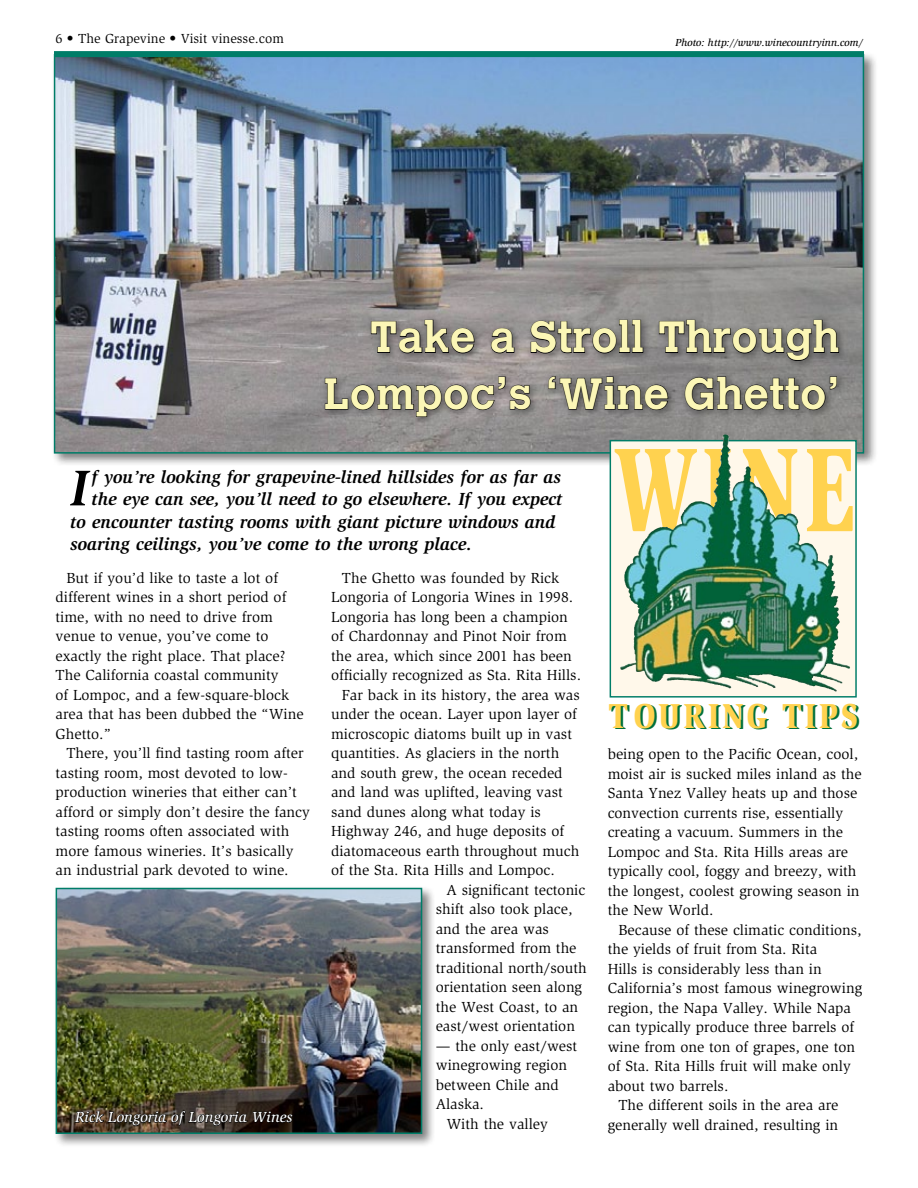
<style>
.page{position:relative;width:918px;height:1188px;background:#fff}
.page>*{position:absolute;margin:0;border:0;box-sizing:border-box;transform-origin:0 0}
.t1{font:italic 700 51.6px "Slimbach Std";color:#000}
.t2{font:700 43.5px/56.7px "Calvert MT Std";letter-spacing:.01em;color:#fbf6b6;text-align:right}
.t3{font:900 35.7px "Slimbach Std";letter-spacing:.105em;color:#00703c;scale:.84 1}
.t4{font:italic 700 18px "Slimbach Std";color:#000}
.t5{font:15px/19.5px "Slimbach Std";color:#000}
.t6{font:italic 500 15px "Slimbach Std";color:#fff}
.t7{font:13.5px "Slimbach Std";color:#000}
.t8{font:italic 500 10.5px "Slimbach Std";color:#000}
.s1{color:#ffd24f}
</style>
<div class="page">
<div style="left:51px;top:51px;width:827px;height:416px;background:#000;opacity:.5"></div>
<img style="left:57px;top:57px;width:804px;height:394px">
<div style="left:54px;top:51px;width:810px;height:6px;background:#007d68"></div>
<img style="left:612px;top:442px;width:243px;height:254px">
<svg style="left:615px;top:449px;width:82px;height:82px;background:#fbe194"></svg>
<svg style="left:705px;top:449px;width:26px;height:82px"></svg>
<svg style="left:743px;top:449px;width:54px;height:82px;background:#b6c48e"></svg>
<svg style="left:807px;top:449px;width:46px;height:82px;background:#ffe398"></svg>
<div style="left:610px;top:440px;width:247px;height:258px;border:1px solid #007d68"></div>
<img style="left:673px;top:434px;width:52px;height:96px">
<div style="left:320px;top:314px;width:529px;height:113px;background:#000;opacity:.48"></div>
<svg style="left:371px;top:320px;width:104px;height:34px;background:#656261"></svg>
<svg style="left:491px;top:328px;width:24px;height:26px"></svg>
<svg style="left:531px;top:320px;width:112px;height:34px;background:#666363"></svg>
<svg style="left:659px;top:320px;width:180px;height:41px;background:#686766"></svg>
<svg style="left:325px;top:376px;width:206px;height:41px;background:#747070"></svg>
<svg style="left:548px;top:376px;width:120px;height:34px;background:#61605f"></svg>
<svg style="left:685px;top:376px;width:152px;height:35px;background:#605f5e"></svg>
<div style="left:53px;top:885px;width:383px;height:262px;background:#000;opacity:.5"></div>
<img style="left:59px;top:891px;width:360px;height:240px">
<div style="left:56px;top:888px;width:366px;height:246px;border:2px solid #007d68"></div>
<svg style="left:74px;top:1102px;width:219px;height:38px;background:#454137"></svg>
<p class="t7" style="left:56px;top:31px;width:230px">6 • The Grapevine • Visit vinesse.com</p>
<p class="t8" style="left:675px;top:37px;width:189px">Photo: http://www.winecountryinn.com/</p>
<h2 class="t2" style="left:324px;top:308px;width:517px">Take a Stroll Through<br>Lompoc’s ‘Wine Ghetto’</h2>
<h1 class="t1" style="left:70px;top:458px;width:19px">I</h1>
<p class="t4" style="left:92px;top:466px;width:471px">f you’re looking for grapevine-lined hillsides for as far as</p>
<p class="t4" style="left:92px;top:489px;width:473px">the eye can see, you’ll need to go elsewhere. If you expect</p>
<p class="t4" style="left:70px;top:511px;width:487px">to encounter tasting rooms with giant picture windows and</p>
<p class="t4" style="left:70px;top:534px;width:403px">soaring ceilings, you’ve come to the wrong place.</p>
<p class="t5" style="left:56px;top:568px;width:249px;text-indent:11px">But if you’d like to taste a lot of different wines in a short period of time, with no need to drive from venue to venue, you’ve come to exactly the right place. That place?<br>The California coastal community<br>of Lompoc, and a few-square-block area that has been dubbed the “Wine<br>Ghetto.”</p>
<p class="t5" style="left:56px;top:744px;width:256px;text-indent:11px">There, you’ll find tasting room after tasting room, most devoted to low&shy;production wineries that either can’t afford or simply don’t desire the fancy tasting rooms often associated with more famous wineries. It’s basically an industrial park devoted to wine.</p>
<p class="t6" style="left:75px;top:1108px;width:219px">Rick Longoria of Longoria Wines</p>
<p class="t5" style="left:342px;top:568px;width:219px">The Ghetto was founded by Rick</p>
<p class="t5" style="left:331px;top:588px;width:244px">Longoria of Longoria Wines in 1998.</p>
<p class="t5" style="left:331px;top:607px;width:238px">Longoria has long been a champion</p>
<p class="t5" style="left:331px;top:627px;width:237px">of Chardonnay and Pinot Noir from</p>
<p class="t5" style="left:331px;top:646px;width:242px">the area, which since 2001 has been</p>
<p class="t5" style="left:331px;top:666px;width:251px">officially recognized as Sta. Rita Hills.</p>
<p class="t5" style="left:342px;top:685px;width:239px">Far back in its history, the area was</p>
<p class="t5" style="left:331px;top:705px;width:247px">under the ocean. Layer upon layer of</p>
<p class="t5" style="left:331px;top:724px;width:242px">microscopic diatoms built up in vast</p>
<p class="t5" style="left:331px;top:744px;width:230px">quantities. As glaciers in the north</p>
<p class="t5" style="left:331px;top:763px;width:233px">and south grew, the ocean receded</p>
<p class="t5" style="left:331px;top:783px;width:233px">and land was uplifted, leaving vast</p>
<p class="t5" style="left:331px;top:802px;width:211px">sand dunes along what today is</p>
<p class="t5" style="left:331px;top:822px;width:235px">Highway 246, and huge deposits of</p>
<p class="t5" style="left:331px;top:841px;width:250px">diatomaceous earth throughout much</p>
<p class="t5" style="left:331px;top:861px;width:225px">of the Sta. Rita Hills and Lompoc.</p>
<p class="t5" style="left:447px;top:880px;width:140px">A significant tectonic</p>
<p class="t5" style="left:436px;top:900px;width:138px">shift also took place,</p>
<p class="t5" style="left:436px;top:919px;width:115px">and the area was</p>
<p class="t5" style="left:436px;top:939px;width:142px">transformed from the</p>
<p class="t5" style="left:436px;top:958px;width:153px">traditional north/south</p>
<p class="t5" style="left:436px;top:978px;width:148px">orientation seen along</p>
<p class="t5" style="left:436px;top:997px;width:144px">the West Coast, to an</p>
<p class="t5" style="left:436px;top:1017px;width:141px">east/west orientation</p>
<p class="t5" style="left:436px;top:1036px;width:143px">— the only east/west</p>
<p class="t5" style="left:436px;top:1056px;width:133px">winegrowing region</p>
<p class="t5" style="left:436px;top:1075px;width:124px">between Chile and</p>
<p class="t5" style="left:436px;top:1095px;width:50px">Alaska.</p>
<p class="t5" style="left:447px;top:1114px;width:103px">With the valley</p>
<h3 class="t3" style="left:611px;top:694px;width:296px">TOURING <span class="s1">TIPS</span></h3>
<p class="t5" style="left:608px;top:745px;width:256px">being open to the Pacific Ocean, cool, moist air is sucked miles inland as the Santa Ynez Valley heats up and those convection currents rise, essentially creating a vacuum. Summers in the Lompoc and Sta. Rita Hills areas are typically cool, foggy and breezy, with the longest, coolest growing season in the New World.</p>
<p class="t5" style="left:618px;top:920px;width:245px">Because of these climatic conditions,</p>
<p class="t5" style="left:608px;top:940px;width:211px">the yields of fruit from Sta. Rita</p>
<p class="t5" style="left:608px;top:959px;width:215px">Hills is considerably less than in</p>
<p class="t5" style="left:608px;top:979px;width:256px">California’s most famous winegrowing</p>
<p class="t5" style="left:608px;top:998px;width:245px">region, the Napa Valley. While Napa</p>
<p class="t5" style="left:608px;top:1018px;width:248px">can typically produce three barrels of</p>
<p class="t5" style="left:608px;top:1037px;width:249px">wine from one ton of grapes, one ton</p>
<p class="t5" style="left:608px;top:1057px;width:245px">of Sta. Rita Hills fruit will make only</p>
<p class="t5" style="left:608px;top:1076px;width:122px">about two barrels.</p>
<p class="t5" style="left:618px;top:1096px;width:221px">The different soils in the area are</p>
<p class="t5" style="left:608px;top:1115px;width:232px">generally well drained, resulting in</p>
</div>
